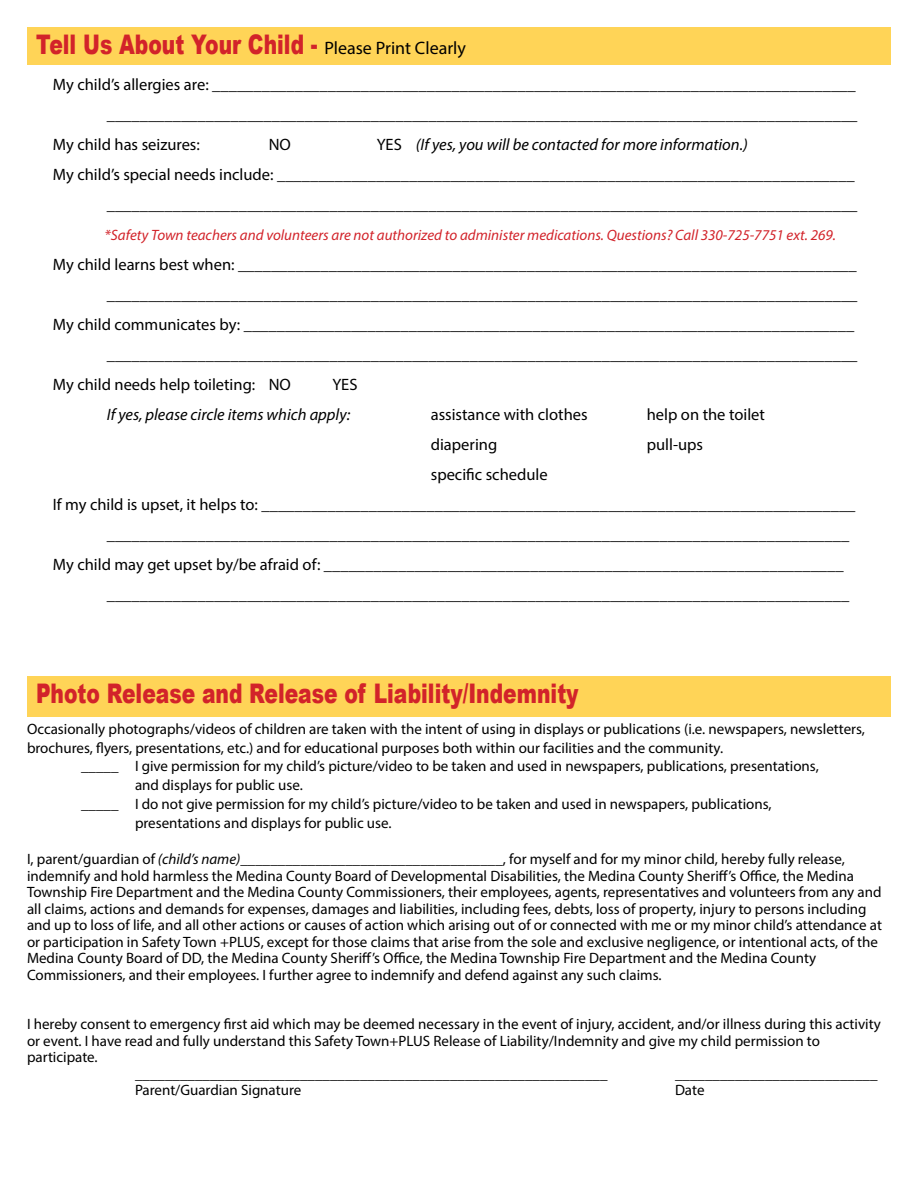
<style>
.page{position:relative;width:918px;height:1188px;background:#fff}
.page>*{position:absolute;margin:0;border:0;box-sizing:border-box;transform-origin:0 0}
.t1{font:900 27px "Arial";color:#d2232a;scale:.75 1}
.t2{font:16.5px "Myriad Pro";color:#000}
.t3{font:italic 16.5px "Myriad Pro";color:#000}
.t4{font:15px/16.5px "Myriad Pro";color:#000}
.t5{font:italic 15px "Myriad Pro";color:#d2232a}
.s1{font-family:"Myriad Pro";font-weight:400;font-size:18px;color:#000}
.s2{font-style:normal}
.s3{font-style:italic}
</style>
<div class="page">
<div style="left:27px;top:27px;width:864px;height:37px;background:#ffd457"></div>
<div style="left:27px;top:676px;width:864px;height:41px;background:#ffd457"></div>
<h1 class="t1" style="left:36px;top:25px;width:575px">Tell Us About Your Child - <span class="s1">Please Print Clearly</span></h1>
<p class="t2" style="left:53px;top:74px;width:805px">My child’s allergies are: ______________________________________________________________________________</p>
<p class="t2" style="left:107px;top:104px;width:752px">___________________________________________________________________________________________</p>
<p class="t2" style="left:53px;top:134px;width:149px">My child has seizures:</p>
<p class="t2" style="left:269px;top:134px;width:24px">NO</p>
<p class="t3" style="left:377px;top:134px;width:373px"><span class="s2">YES</span> (If yes, you will be contacted for more information.)</p>
<p class="t2" style="left:53px;top:164px;width:803px">My child’s special needs include: ______________________________________________________________________</p>
<p class="t2" style="left:107px;top:194px;width:752px">___________________________________________________________________________________________</p>
<p class="t5" style="left:105px;top:225px;width:733px">*Safety Town teachers and volunteers are not authorized to administer medications. Questions? Call 330-725-7751 ext. 269.</p>
<p class="t2" style="left:53px;top:254px;width:806px">My child learns best when: ___________________________________________________________________________</p>
<p class="t2" style="left:107px;top:284px;width:752px">___________________________________________________________________________________________</p>
<p class="t2" style="left:53px;top:314px;width:803px">My child communicates by: __________________________________________________________________________</p>
<p class="t2" style="left:107px;top:344px;width:752px">___________________________________________________________________________________________</p>
<p class="t2" style="left:53px;top:374px;width:240px">My child needs help toileting: NO</p>
<p class="t2" style="left:333px;top:374px;width:27px">YES</p>
<p class="t3" style="left:107px;top:404px;width:245px">If yes, please circle items which apply:</p>
<p class="t2" style="left:431px;top:404px;width:158px">assistance with clothes</p>
<p class="t2" style="left:647px;top:404px;width:120px">help on the toilet</p>
<p class="t2" style="left:431px;top:434px;width:68px">diapering</p>
<p class="t2" style="left:647px;top:434px;width:58px">pull-ups</p>
<p class="t2" style="left:431px;top:464px;width:118px">specific schedule</p>
<p class="t2" style="left:53px;top:494px;width:804px">If my child is upset, it helps to: ________________________________________________________________________</p>
<p class="t2" style="left:107px;top:524px;width:744px">__________________________________________________________________________________________</p>
<p class="t2" style="left:53px;top:554px;width:792px">My child may get upset by/be afraid of: _______________________________________________________________</p>
<p class="t2" style="left:107px;top:584px;width:744px">__________________________________________________________________________________________</p>
<h1 class="t1" style="left:36px;top:674px;width:725px">Photo Release and Release of Liability/Indemnity</h1>
<p class="t4" style="left:27px;top:720px;width:840px">Occasionally photographs/videos of children are taken with the intent of using in displays or publications (i.e. newspapers, newsletters,</p>
<p class="t4" style="left:27px;top:739px;width:698px">brochures, flyers, presentations, etc.) and for educational purposes both within our facilities and the community.</p>
<p class="t4" style="left:81px;top:758px;width:739px">_____ I give permission for my child’s picture/video to be taken and used in newspapers, publications, presentations,</p>
<p class="t4" style="left:135px;top:777px;width:169px">and displays for public use.</p>
<p class="t4" style="left:81px;top:795px;width:692px">_____ I do not give permission for my child’s picture/video to be taken and used in newspapers, publications,</p>
<p class="t4" style="left:135px;top:814px;width:258px">presentations and displays for public use.</p>
<p class="t4" style="left:27px;top:851px;width:857px">I, parent/guardian of <span class="s3">(child’s name)</span>___________________________________, for myself and for my minor child, hereby fully release, indemnify and hold harmless the Medina County Board of Developmental Disabilities, the Medina County Sheriff’s Office, the Medina Township Fire Department and the Medina County Commissioners, their employees, agents, representatives and volunteers from any and all claims, actions and demands for expenses, damages and liabilities, including fees, debts, loss of property, injury to persons including and up to loss of life, and all other actions or causes of action which arising out of or connected with me or my minor child’s attendance at or participation in Safety Town +PLUS, except for those claims that arise from the sole and exclusive negligence, or intentional acts, of the Medina County Board of DD, the Medina County Sheriff’s Office, the Medina Township Fire Department and the Medina County Commissioners, and their employees. I further agree to indemnify and defend against any such claims.</p>
<p class="t4" style="left:27px;top:1016px;width:855px">I hereby consent to emergency first aid which may be deemed necessary in the event of injury, accident, and/or illness during this activity</p>
<p class="t4" style="left:27px;top:1032px;width:794px">or event. I have read and fully understand this Safety Town+PLUS Release of Liability/Indemnity and give my child permission to</p>
<p class="t4" style="left:27px;top:1049px;width:72px">participate.</p>
<p class="t4" style="left:135px;top:1065px;width:474px">_______________________________________________________________</p>
<p class="t4" style="left:675px;top:1065px;width:204px">___________________________</p>
<p class="t4" style="left:135px;top:1082px;width:168px">Parent/Guardian Signature</p>
<p class="t4" style="left:675px;top:1082px;width:31px">Date</p>
</div>
